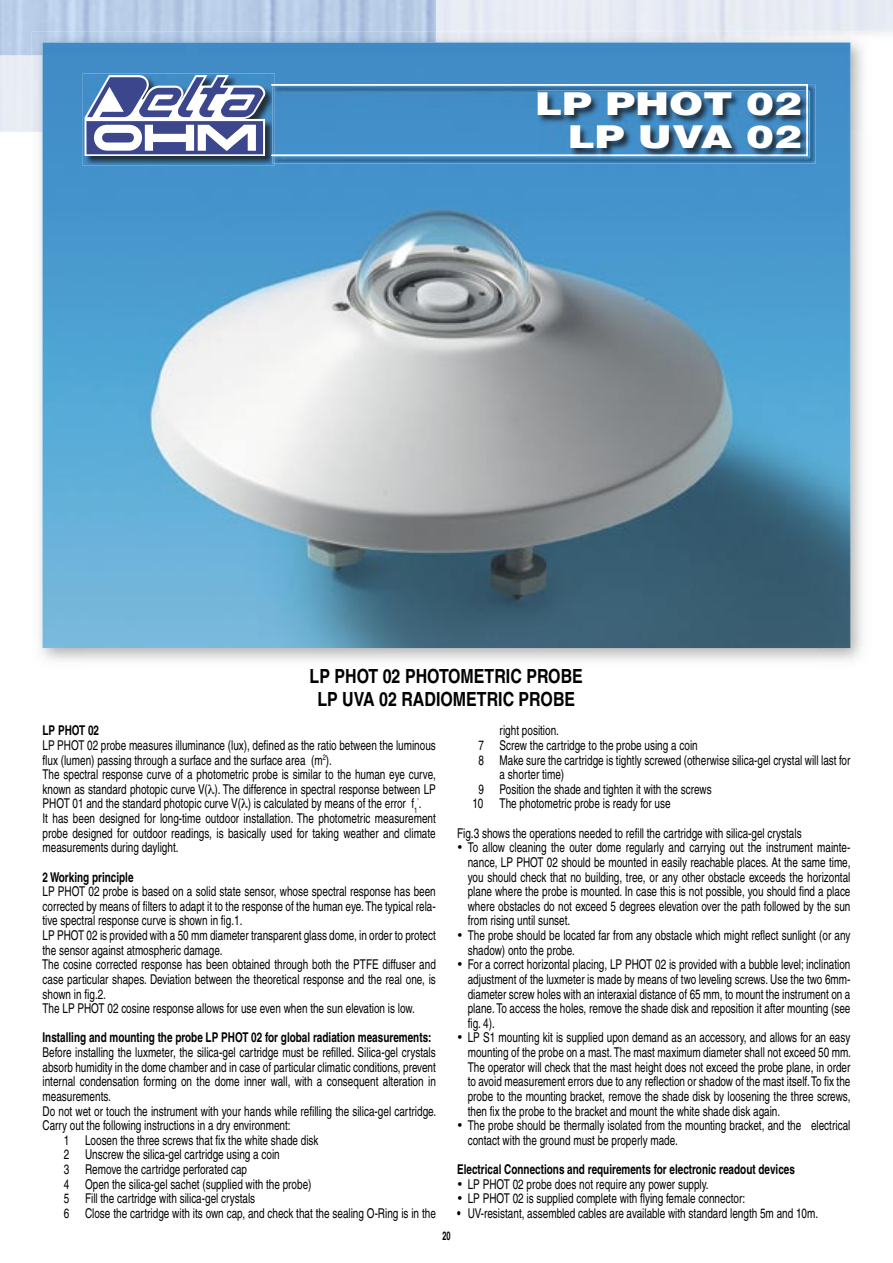
<style>
.page{position:relative;width:893px;height:1263px;background:#fff}
.page>*{position:absolute;margin:0;border:0;box-sizing:border-box;transform-origin:0 0}
.t1{font:900 31.5px/33px "Helvetica";color:#fff;text-align:right;scale:1.3 1}
.t2{font:700 condensed 19.5px/23.4px "Helvetica";color:#000;text-align:center}
.t3{font:condensed 13.5px/14.7px "Helvetica";color:#000;scale:.9 1}
.t4{font:700 condensed 13.5px "Helvetica";color:#000;scale:.9 1}
.t5{font:700 condensed 12px "Helvetica";color:#000;scale:.75 1}
.t6{font:condensed 7.8px "Helvetica";color:#000;scale:.9 1}
.s1{font-size:13.5px}
</style>
<div class="page">
<img style="left:0;top:0;width:436px;height:55px">
<img style="left:32px;top:55px;width:52px;height:606px">
<img style="left:820px;top:82px;width:43px;height:579px">
<img style="left:436px;top:32px;width:436px;height:50px">
<img style="left:32px;top:32px;width:404px;height:23px">
<img style="left:43px;top:43px;width:807px;height:605px">
<img style="left:83px;top:73px;width:192px;height:93px">
<svg style="left:85px;top:75px;width:180px;height:81px"></svg>
<img style="left:272px;top:85px;width:543px;height:79px">
<svg style="left:271px;top:84px;width:537px;height:72px;background:#4e92c8"></svg>
<img style="left:537px;top:90px;width:272px;height:68px">
<img style="left:537px;top:90px;width:271px;height:66px">
<h1 class="t1" style="left:535px;top:86px;width:206px">LP PHOT 02<br>LP UVA 02</h1>
<h2 class="t2" style="left:310px;top:664px;width:275px">LP PHOT 02 PHOTOMETRIC PROBE<br>LP UVA 02 RADIOMETRIC PROBE</h2>
<p class="t4" style="left:43px;top:722px;width:64px">LP PHOT 02</p>
<p class="t3" style="left:43px;top:738px;width:439px">LP PHOT 02 probe measures illuminance (lux), defined as the ratio between the luminous flux (lumen) passing through a surface and the surface area (m<sup>2</sup>).<br>The spectral response curve of a photometric probe is similar to the human eye curve, known as standard photopic curve V( ). The difference in spectral response between LP PHOT 01 and the standard photopic curve V( ) is calculated by means of the error f<sub>1</sub></p>
<p class="t6" style="left:417px;top:797px;width:6px">’<span class="s1">.</span></p>
<p class="t3" style="left:43px;top:811px;width:439px;text-align:justify">It has been designed for long-time outdoor installation. The photometric measurement probe designed for outdoor readings, is basically used for taking weather and climate measurements during daylight.</p>
<p class="t4" style="left:43px;top:868px;width:103px">2 Working principle</p>
<p class="t3" style="left:42px;top:884px;width:439px">LP PHOT 02 probe is based on a solid state sensor, whose spectral response has been corrected by means of filters to adapt it to the response of the human eye. The typical rela&shy;tive spectral response curve is shown in fig.1.<br>LP PHOT 02 is provided with a 50 mm diameter transparent glass dome, in order to protect the sensor against atmospheric damage.<br>The cosine corrected response has been obtained through both the PTFE diffuser and case particular shapes. Deviation between the theoretical response and the real one, is shown in fig.2.<br>The LP PHOT 02 cosine response allows for use even when the sun elevation is low.</p>
<p class="t4" style="left:43px;top:1029px;width:434px">Installing and mounting the probe LP PHOT 02 for global radiation measurements:</p>
<p class="t3" style="left:43px;top:1045px;width:438px">Before installing the luxmeter, the silica-gel cartridge must be refilled. Silica-gel crystals</p>
<p class="t3" style="left:43px;top:1059px;width:438px">absorb humidity in the dome chamber and in case of particular climatic conditions, prevent</p>
<p class="t3" style="left:43px;top:1074px;width:439px">internal condensation forming on the dome inner wall, with a consequent alteration in</p>
<p class="t3" style="left:43px;top:1089px;width:78px">measurements.</p>
<p class="t3" style="left:43px;top:1103px;width:439px">Do not wet or touch the instrument with your hands while refilling the silica-gel cartridge.</p>
<p class="t3" style="left:43px;top:1118px;width:277px">Carry out the following instructions in a dry environment:</p>
<p class="t3" style="left:64px;top:1133px;width:285px">1 Loosen the three screws that fix the white shade disk</p>
<p class="t3" style="left:64px;top:1147px;width:241px">2 Unscrew the silica-gel cartridge using a coin</p>
<p class="t3" style="left:64px;top:1162px;width:205px">3 Remove the cartridge perforated cap</p>
<p class="t3" style="left:64px;top:1176px;width:277px">4 Open the silica-gel sachet (supplied with the probe)</p>
<p class="t3" style="left:64px;top:1191px;width:214px">5 Fill the cartridge with silica-gel crystals</p>
<p class="t3" style="left:64px;top:1206px;width:415px">6 Close the cartridge with its own cap, and check that the sealing O-Ring is in the</p>
<p class="t3" style="left:500px;top:723px;width:68px">right position.</p>
<p class="t3" style="left:478px;top:738px;width:245px">7 Screw the cartridge to the probe using a coin</p>
<p class="t3" style="left:478px;top:752px;width:415px">8 Make sure the cartridge is tightly screwed (otherwise silica-gel crystal will last for</p>
<p class="t3" style="left:500px;top:767px;width:73px">a shorter time)</p>
<p class="t3" style="left:478px;top:782px;width:261px">9 Position the shade and tighten it with the screws</p>
<p class="t3" style="left:472px;top:796px;width:222px">10 The photometric probe is ready for use</p>
<p class="t3" style="left:457px;top:825px;width:384px">Fig.3 shows the operations needed to refill the cartridge with silica-gel crystals</p>
<p class="t3" style="left:468px;top:840px;width:427px;text-align:justify;text-indent:-11px">• To allow cleaning the outer dome regularly and carrying out the instrument mainte&shy;nance, LP PHOT 02 should be mounted in easily reachable places. At the same time, you should check that no building, tree, or any other obstacle exceeds the horizontal plane where the probe is mounted. In case this is not possible, you should find a place where obstacles do not exceed 5 degrees elevation over the path followed by the sun from rising until sunset.</p>
<p class="t3" style="left:468px;top:928px;width:427px;text-indent:-11px">• The probe should be located far from any obstacle which might reflect sunlight (or any shadow) onto the probe.</p>
<p class="t3" style="left:468px;top:957px;width:427px;text-align:justify;text-indent:-11px">• For a correct horizontal placing, LP PHOT 02 is provided with a bubble level; inclination adjustment of the luxmeter is made by means of two leveling screws. Use the two 6mm&shy;diameter screw holes with an interaxial distance of 65 mm, to mount the instrument on a plane. To access the holes, remove the shade disk and reposition it after mounting (see fig. 4).</p>
<p class="t3" style="left:468px;top:1030px;width:427px;text-align:justify;text-indent:-11px">• LP S1 mounting kit is supplied upon demand as an accessory, and allows for an easy mounting of the probe on a mast. The mast maximum diameter shall not exceed 50 mm.<br>The operator will check that the mast height does not exceed the probe plane, in order to avoid measurement errors due to any reflection or shadow of the mast itself. To fix the probe to the mounting bracket, remove the shade disk by loosening the three screws, then fix the probe to the bracket and mount the white shade disk again.</p>
<p class="t3" style="left:468px;top:1118px;width:427px;text-indent:-11px">• The probe should be thermally isolated from the mounting bracket, and the electrical contact with the ground must be properly made.</p>
<p class="t4" style="left:457px;top:1161px;width:377px">Electrical Connections and requirements for electronic readout devices</p>
<p class="t3" style="left:457px;top:1176px;width:281px">• LP PHOT 02 probe does not require any power supply.</p>
<p class="t3" style="left:457px;top:1191px;width:322px">• LP PHOT 02 is supplied complete with flying female connector:</p>
<p class="t3" style="left:457px;top:1206px;width:403px">• UV-resistant, assembled cables are available with standard length 5m and 10m.</p>
<p class="t5" style="left:442px;top:1228px;width:12px">20</p>
</div>
